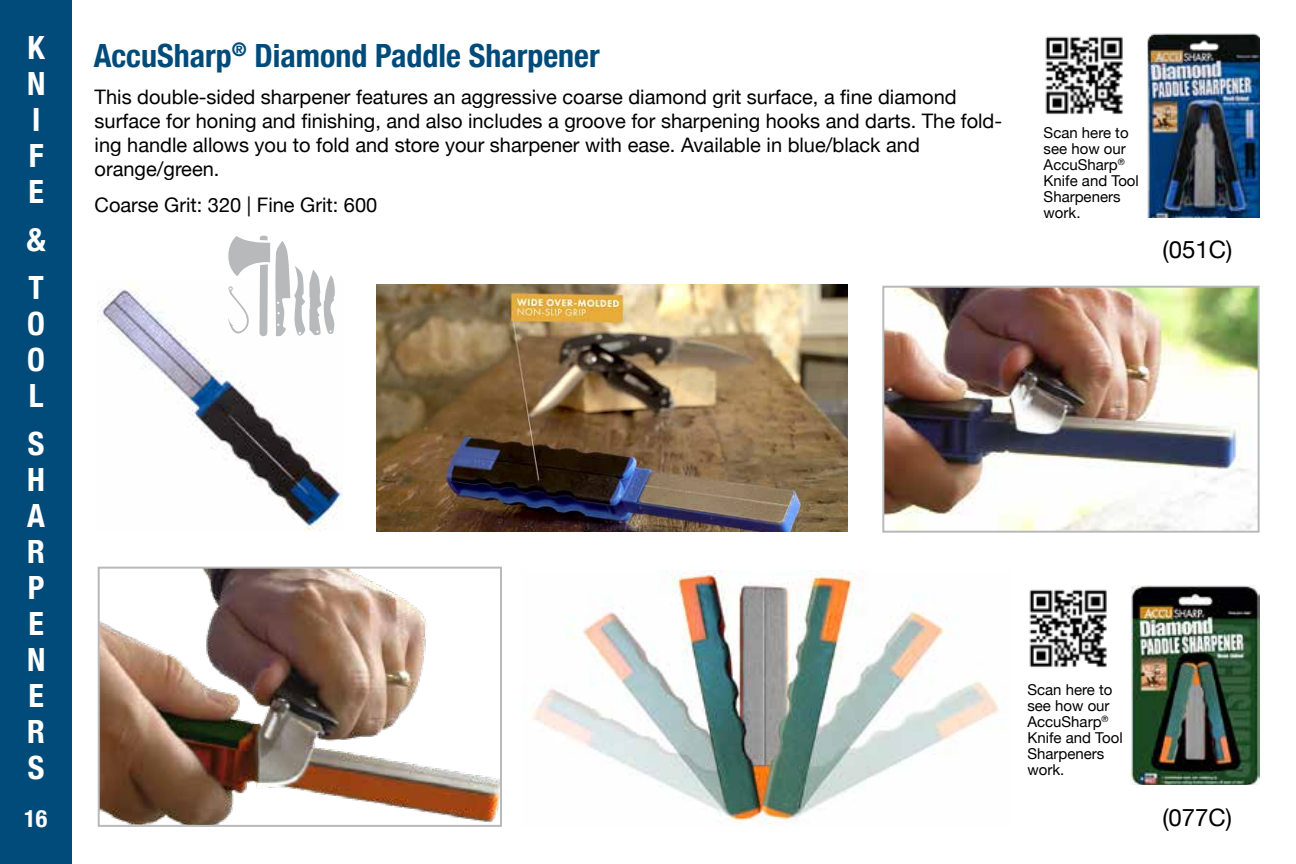
<style>
.page{position:relative;width:1296px;height:864px;background:#fff}
.page>*{position:absolute;margin:0;border:0;box-sizing:border-box;transform-origin:0 0}
.t1{font:700 condensed 32px "Helvetica Neue";color:#004b7a}
.t2{font:700 condensed 32px/36px "Helvetica Neue";color:#fff}
.t3{font:24px "Helvetica Neue";color:#000}
.t4{font:700 condensed 24px "Helvetica Neue";color:#fff}
.t5{font:20px/24px "Helvetica Neue";color:#000}
.t6{font:15px/16px "Helvetica Neue";color:#000}
</style>
<div class="page">
<div style="left:0;top:0;width:72px;height:864px;background:#004b7a"></div>
<img style="left:98px;top:288px;width:244px;height:243px">
<img style="left:1029px;top:589px;width:78px;height:79px">
<img style="left:101px;top:570px;width:398px;height:254px">
<div style="left:98px;top:567px;width:404px;height:260px;border:2px solid #b7b9bb"></div>
<img style="left:532px;top:571px;width:467px;height:254px">
<img style="left:1131px;top:586px;width:129px;height:198px">
<img style="left:376px;top:284px;width:471px;height:247px">
<img style="left:885px;top:289px;width:372px;height:241px">
<div style="left:882px;top:286px;width:378px;height:247px;border:2px solid #b7b9bb"></div>
<img style="left:1148px;top:33px;width:112px;height:185px">
<img style="left:1045px;top:36px;width:78px;height:79px">
<svg style="left:228px;top:235px;width:107px;height:102px"></svg>
<h1 class="t2" style="left:27px;top:27px;width:20px">K<br>N<br>I<br>F<br>E</h1>
<h1 class="t2" style="left:27px;top:213px;width:20px;line-height:48px">&amp;<br>T</h1>
<h1 class="t2" style="left:27px;top:303px;width:19px;text-align:justify">O O L</h1>
<h1 class="t2" style="left:27px;top:423px;width:20px;text-align:justify">S H A R P E N E R S</h1>
<p class="t4" style="left:24px;top:799px;width:25px">16</p>
<p class="t3" style="left:1162px;top:800px;width:71px">(077C)</p>
<h1 class="t1" style="left:94px;top:29px;width:507px">AccuSharp<sup>®</sup> Diamond Paddle Sharpener</h1>
<p class="t5" style="left:95px;top:86px;width:909px">This double-sided sharpener features an aggressive coarse diamond grit surface, a fine diamond surface for honing and finishing, and also includes a groove for sharpening hooks and darts. The fold&shy;ing handle allows you to fold and store your sharpener with ease. Available in blue/black and orange/green.</p>
<p class="t5" style="left:95px;top:194px;width:284px">Coarse Grit: 320 | Fine Grit: 600</p>
<p class="t6" style="left:1044px;top:126px;width:97px">Scan here to see how our<br>AccuSharp<sup>®<br></sup>Knife and Tool<br>Sharpeners work.</p>
<p class="t3" style="left:1162px;top:233px;width:71px">(051C)</p>
<p class="t6" style="left:1027px;top:683px;width:97px">Scan here to see how our<br>AccuSharp<sup>®<br></sup>Knife and Tool<br>Sharpeners work.</p>
</div>
